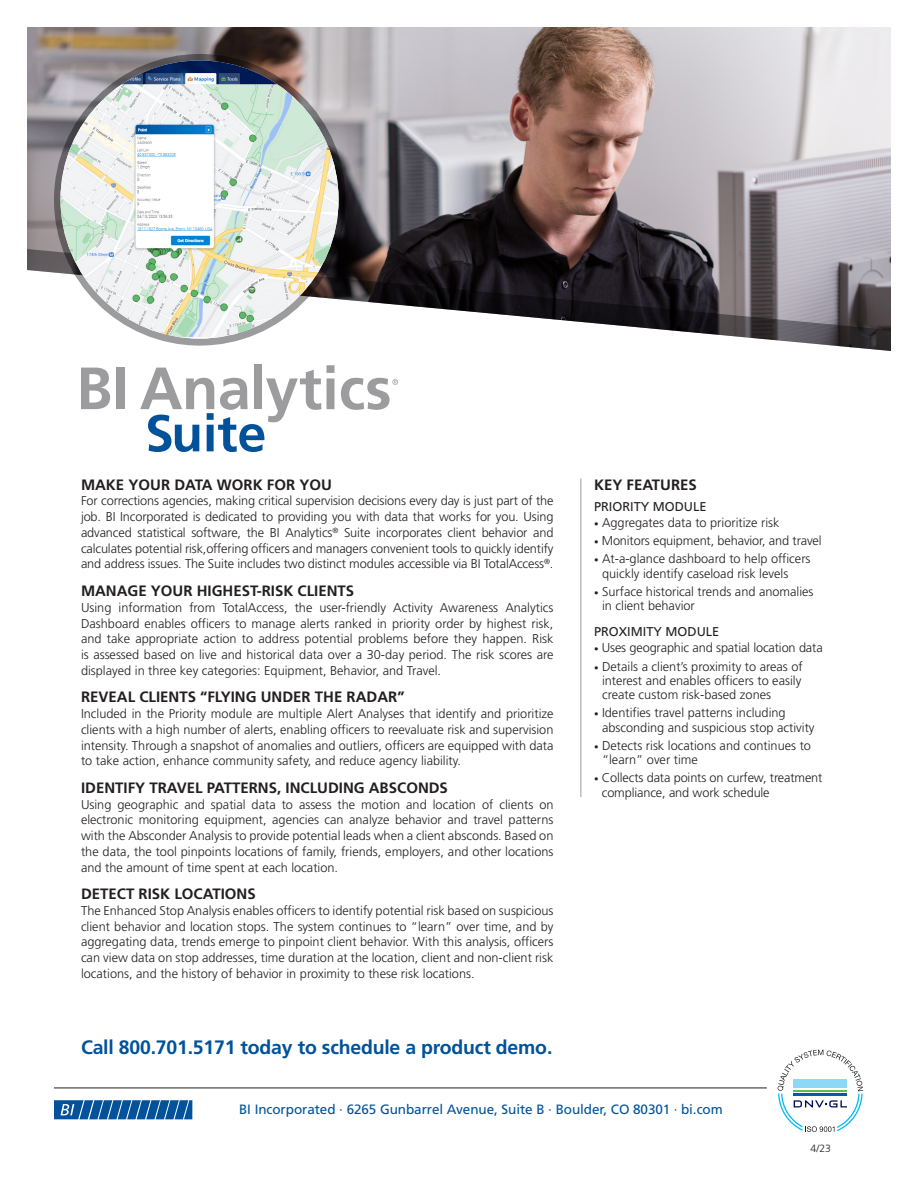
<style>
.page{position:relative;width:918px;height:1188px;background:#fff}
.page>*{position:absolute;margin:0;border:0;box-sizing:border-box;transform-origin:0 0}
._2023_text{font:700 19.35px "Frutiger LT Std";letter-spacing:-.01em;color:#01529a}
._2023_subhead_black{font:700 15px "Frutiger LT Std";color:#231f20}
._2023_contact_line{font:13.5px "Frutiger LT Std";letter-spacing:-.005em;color:#01529a}
._2023_text-2{font:300 12.75px/15.8px "Frutiger LT Std";color:#231f20;text-align:justify}
._2023_key_features_b{font:300 12.75px/14.2px "Frutiger LT Std";color:#231f20}
._2023_text-3{font:12.75px "Frutiger LT Std";color:#231f20}
._2023_contact_line-2{font:300 10.5px "Frutiger LT Std";color:#231f20}
.s1{font-size:9px}
</style>
<div class="page">
<img style="left:27px;top:27px;width:864px;height:222px">
<svg style="left:778px;top:1050px;width:85px;height:82px"></svg>
<svg style="left:54px;top:1100px;width:138px;height:19px;background:#2268a7"></svg>
<svg style="left:27px;top:249px;width:864px;height:102px"></svg>
<svg style="left:54px;top:54px;width:292px;height:292px;background:#646061"></svg>
<hr style="left:54px;top:1088px;width:713px;height:1px;background:#231f20">
<hr style="left:580px;top:478px;width:1px;height:319px;background:#9c9c9e">
<svg style="left:81px;top:368px;width:29px;height:41px"></svg>
<div style="left:117px;top:368px;width:8px;height:41px;background:#9c9c9e"></div>
<div style="left:254px;top:364px;width:8px;height:45px;background:#9c9c9e"></div>
<svg style="left:327px;top:365px;width:7px;height:44px"></svg>
<svg style="left:140px;top:368px;width:181px;height:84px"></svg>
<svg style="left:341px;top:378px;width:57px;height:32px"></svg>
<img style="left:60px;top:60px;width:279px;height:279px;border-radius:139px">
<p class="_2023_subhead_black" style="left:81px;top:476px;width:252px">MAKE YOUR DATA WORK FOR YOU</p>
<p class="_2023_text-2" style="left:81px;top:493px;width:474px">For corrections agencies, making critical supervision decisions every day is just part of the job. BI Incorporated is dedicated to providing you with data that works for you. Using advanced statistical software, the BI Analytics<sup>®</sup> Suite incorporates client behavior and calculates potential risk,offering officers and managers convenient tools to quickly identify and address issues. The Suite includes two distinct modules accessible via BI TotalAccess<sup>®</sup>.</p>
<p class="_2023_subhead_black" style="left:81px;top:582px;width:275px">MANAGE YOUR HIGHEST-RISK CLIENTS</p>
<p class="_2023_text-2" style="left:81px;top:600px;width:474px">Using information from TotalAccess, the user-friendly Activity Awareness Analytics Dashboard enables officers to manage alerts ranked in priority order by highest risk, and take appropriate action to address potential problems before they happen. Risk is assessed based on live and historical data over a 30-day period. The risk scores are displayed in three key categories: Equipment, Behavior, and Travel.</p>
<p class="_2023_subhead_black" style="left:81px;top:688px;width:325px">REVEAL CLIENTS “FLYING UNDER THE RADAR”</p>
<p class="_2023_text-2" style="left:81px;top:706px;width:474px">Included in the Priority module are multiple Alert Analyses that identify and prioritize clients with a high number of alerts, enabling officers to reevaluate risk and supervision intensity. Through a snapshot of anomalies and outliers, officers are equipped with data to take action, enhance community safety, and reduce agency liability.</p>
<p class="_2023_subhead_black" style="left:81px;top:779px;width:369px">IDENTIFY TRAVEL PATTERNS, INCLUDING ABSCONDS</p>
<p class="_2023_text-2" style="left:81px;top:797px;width:474px">Using geographic and spatial data to assess the motion and location of clients on electronic monitoring equipment, agencies can analyze behavior and travel patterns with the Absconder Analysis to provide potential leads when a client absconds. Based on the data, the tool pinpoints locations of family, friends, employers, and other locations and the amount of time spent at each location.</p>
<p class="_2023_subhead_black" style="left:81px;top:885px;width:176px">DETECT RISK LOCATIONS</p>
<p class="_2023_text-2" style="left:81px;top:903px;width:474px">The Enhanced Stop Analysis enables officers to identify potential risk based on suspicious client behavior and location stops. The system continues to “learn” over time, and by aggregating data, trends emerge to pinpoint client behavior. With this analysis, officers can view data on stop addresses, time duration at the location, client and non-client risk locations, and the history of behavior in proximity to these risk locations.</p>
<p class="_2023_text" style="left:81px;top:1036px;width:473px">Call 800.701.5171 today to schedule a product demo.</p>
<p class="_2023_subhead_black" style="left:594px;top:476px;width:105px">KEY FEATURES</p>
<p class="_2023_text-3" style="left:594px;top:499px;width:114px">PRIORITY MODULE</p>
<p class="_2023_key_features_b" style="left:594px;top:516px;width:187px"><span class="s1">•</span> Aggregates data to prioritize risk</p>
<p class="_2023_key_features_b" style="left:594px;top:534px;width:229px"><span class="s1">•</span> Monitors equipment, behavior, and travel</p>
<p class="_2023_key_features_b" style="left:602px;top:552px;width:210px;text-indent:-8px"><span class="s1">•</span> At-a-glance dashboard to help officers quickly identify caseload risk levels</p>
<p class="_2023_key_features_b" style="left:602px;top:585px;width:213px;text-indent:-8px"><span class="s1">•</span> Surface historical trends and anomalies in client behavior</p>
<p class="_2023_text-3" style="left:594px;top:624px;width:127px">PROXIMITY MODULE</p>
<p class="_2023_key_features_b" style="left:594px;top:641px;width:230px"><span class="s1">•</span> Uses geographic and spatial location data</p>
<p class="_2023_key_features_b" style="left:602px;top:659px;width:202px;text-align:justify;text-indent:-8px"><span class="s1">•</span> Details a client’s proximity to areas of interest and enables officers to easily create custom risk-based zones</p>
<p class="_2023_key_features_b" style="left:602px;top:706px;width:214px;text-indent:-8px"><span class="s1">•</span> Identifies travel patterns including absconding and suspicious stop activity</p>
<p class="_2023_key_features_b" style="left:602px;top:739px;width:210px;text-indent:-8px"><span class="s1">•</span> Detects risk locations and continues to “learn” over time</p>
<p class="_2023_key_features_b" style="left:602px;top:771px;width:222px;text-indent:-8px"><span class="s1">•</span> Collects data points on curfew, treatment compliance, and work schedule</p>
<p class="_2023_contact_line" style="left:239px;top:1101px;width:485px">BI Incorporated · 6265 Gunbarrel Avenue, Suite B · Boulder, CO 80301 · bi.com</p>
<p class="_2023_contact_line-2" style="left:811px;top:1142px;width:22px">4/23</p>
</div>
